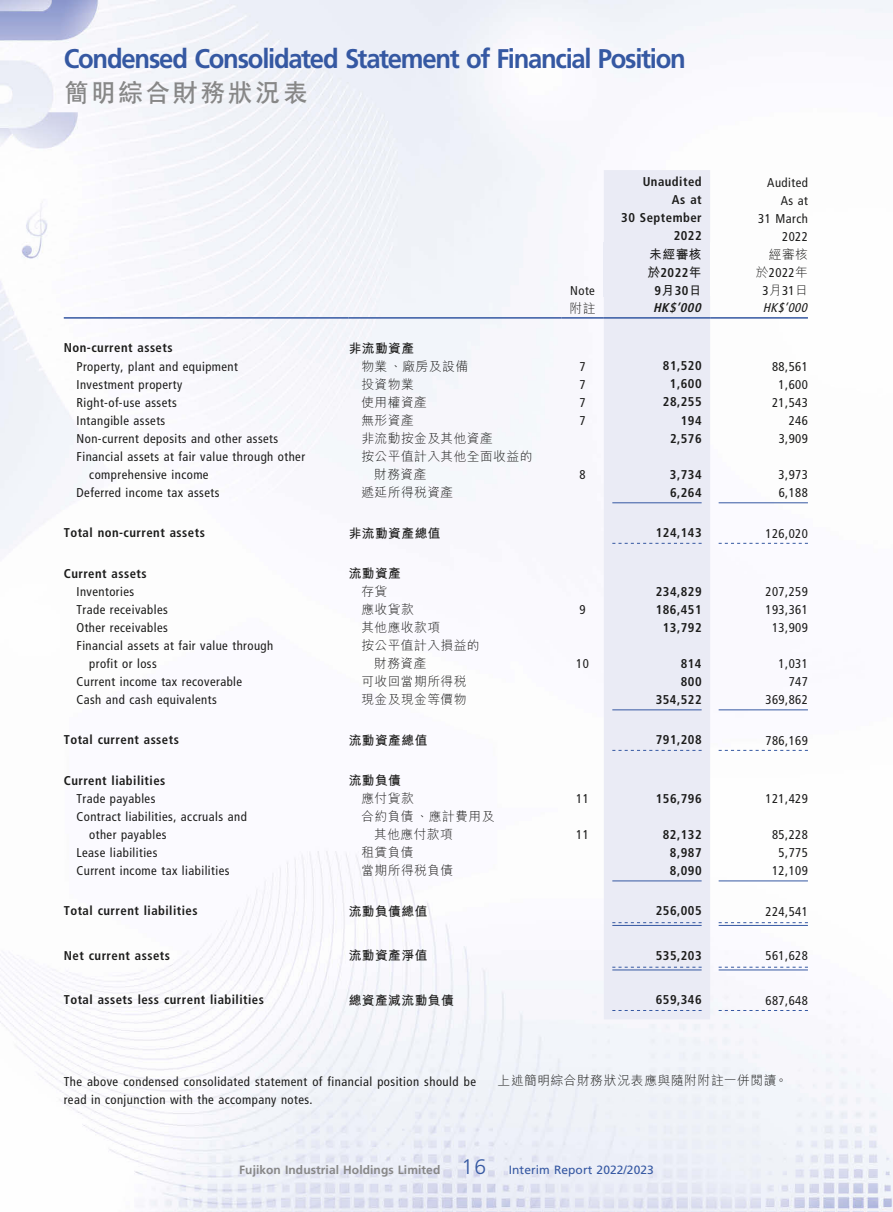
<style>
.page{position:relative;width:893px;height:1212px;background:#fff}
.page>*{position:absolute;margin:0;border:0;box-sizing:border-box;transform-origin:0 0}
.t1{font:700 27px "Frutiger LT Std";letter-spacing:-.05em;color:#3558a2;scale:.95 1}
.t2{font:700 25.5px "C Hei 2 HK";letter-spacing:.08em;color:#878787}
.t3{font:condensed 12.75px/18px "Frutiger LT Std";letter-spacing:.035em;color:#1c1c1b}
.t4{font:700 condensed 12.75px/18px "Frutiger LT Std";letter-spacing:.035em;color:#1c1c1b;text-align:right}
.t5{font:300 12.75px/18px "M Hei HK";letter-spacing:.035em;color:#1c1c1b}
.t6{font:700 12.75px "M Hei HK";letter-spacing:.035em;color:#1c1c1b}
.t7{font:italic 700 condensed 12.75px "Frutiger LT Std";color:#1c1c1b}
.t8{font:italic condensed 12.75px "Frutiger LT Std";color:#1c1c1b}
.t9{font:700 12px "Frutiger LT Std";letter-spacing:.005em;color:#878787}
.s1{font-family:"M Hei HK";font-stretch:normal}
.s2{font-family:"M Hei HK";font-weight:300;font-stretch:normal}
.s3{font-weight:300;font-size:21px;color:#3558a2}
.s4{font-weight:400;color:#3558a2}
</style>
<div class="page">
<img style="left:0;top:0;width:893px;height:1212px">
<div style="left:604px;top:170px;width:106px;height:849px;background:#eaebf5"></div>
<div style="left:604px;top:242px;width:106px;height:54px;background:#eaebf5"></div>
<hr style="left:64px;top:317px;width:285px;height:2px;background:#3558a2">
<hr style="left:349px;top:317px;width:212px;height:2px;background:#3558a2">
<hr style="left:561px;top:317px;width:43px;height:2px;background:#3558a2">
<hr style="left:604px;top:317px;width:106px;height:2px;background:#3558a2">
<hr style="left:710px;top:317px;width:98px;height:2px;background:#3558a2">
<hr style="left:612px;top:502px;width:90px;height:1px;background:#3558a2">
<hr style="left:719px;top:502px;width:89px;height:1px;background:#3558a2">
<svg style="left:612px;top:543px;width:90px;height:1px"></svg>
<svg style="left:719px;top:543px;width:89px;height:1px"></svg>
<hr style="left:612px;top:709px;width:90px;height:1px;background:#3558a2">
<hr style="left:719px;top:709px;width:89px;height:1px;background:#3558a2">
<svg style="left:612px;top:750px;width:90px;height:1px"></svg>
<svg style="left:719px;top:750px;width:89px;height:1px"></svg>
<hr style="left:612px;top:880px;width:90px;height:1px;background:#3558a2">
<hr style="left:719px;top:880px;width:89px;height:1px;background:#3558a2">
<svg style="left:612px;top:922px;width:90px;height:1px"></svg>
<hr style="left:612px;top:925px;width:90px;height:1px;background:#3558a2">
<svg style="left:719px;top:922px;width:89px;height:1px"></svg>
<hr style="left:719px;top:925px;width:89px;height:1px;background:#3558a2">
<svg style="left:612px;top:967px;width:90px;height:1px"></svg>
<hr style="left:612px;top:969px;width:90px;height:1px;background:#3558a2">
<svg style="left:719px;top:967px;width:89px;height:1px"></svg>
<hr style="left:719px;top:969px;width:89px;height:1px;background:#3558a2">
<svg style="left:612px;top:1010px;width:90px;height:1px"></svg>
<svg style="left:719px;top:1010px;width:89px;height:1px"></svg>
<h1 class="t1" style="left:64px;top:43px;width:656px">Condensed Consolidated Statement of Financial Position</h1>
<h2 class="t2" style="left:64px;top:74px;width:246px">簡明綜合財務狀況表</h2>
<p class="t3" style="left:570px;top:281px;width:26px">Note</p>
<p class="t4" style="left:621px;top:173px;width:82px">Unaudited<br>As at<br>30 September<br>2022</p>
<p class="t3" style="left:758px;top:173px;width:51px;text-align:right">Audited<br>As at<br>31 March<br>2022</p>
<p class="t6" style="left:649px;top:245px;width:54px">未經審核</p>
<p class="t4" style="left:647px;top:263px;width:56px;text-align:center"><span class="s1">於</span>2022<span class="s1">年<br></span>9<span class="s1">月</span>30<span class="s1">日</span></p>
<p class="t5" style="left:769px;top:244px;width:41px">經審核</p>
<p class="t3" style="left:756px;top:263px;width:54px;text-align:center"><span class="s2">於</span>2022<span class="s2">年<br></span>3<span class="s2">月</span>31<span class="s2">日</span></p>
<p class="t5" style="left:570px;top:298px;width:27px">附註</p>
<p class="t7" style="left:653px;top:300px;width:53px">HK$’000</p>
<p class="t8" style="left:763px;top:300px;width:49px">HK$’000</p>
<p class="t4" style="left:64px;top:339px;width:110px">Non-current assets</p>
<p class="t6" style="left:349px;top:339px;width:67px">非流動資產</p>
<p class="t3" style="left:77px;top:358px;width:163px">Property, plant and equipment</p>
<p class="t5" style="left:361px;top:357px;width:108px">物業、廠房及設備</p>
<p class="t3" style="left:579px;top:358px;width:8px">7</p>
<p class="t4" style="left:663px;top:357px;width:40px">81,520</p>
<p class="t3" style="left:772px;top:358px;width:37px">88,561</p>
<p class="t3" style="left:77px;top:376px;width:107px">Investment property</p>
<p class="t5" style="left:361px;top:375px;width:54px">投資物業</p>
<p class="t3" style="left:579px;top:376px;width:8px">7</p>
<p class="t4" style="left:670px;top:375px;width:33px">1,600</p>
<p class="t3" style="left:779px;top:376px;width:31px">1,600</p>
<p class="t3" style="left:77px;top:394px;width:102px">Right-of-use assets</p>
<p class="t5" style="left:361px;top:393px;width:67px">使用權資產</p>
<p class="t3" style="left:579px;top:394px;width:8px">7</p>
<p class="t4" style="left:663px;top:393px;width:40px">28,255</p>
<p class="t3" style="left:772px;top:394px;width:37px">21,543</p>
<p class="t3" style="left:77px;top:412px;width:90px">Intangible assets</p>
<p class="t5" style="left:361px;top:411px;width:54px">無形資產</p>
<p class="t3" style="left:579px;top:412px;width:8px">7</p>
<p class="t4" style="left:681px;top:411px;width:22px">194</p>
<p class="t3" style="left:789px;top:412px;width:21px">246</p>
<p class="t3" style="left:77px;top:430px;width:203px">Non-current deposits and other assets</p>
<p class="t5" style="left:361px;top:429px;width:133px">非流動按金及其他資產</p>
<p class="t4" style="left:670px;top:429px;width:33px">2,576</p>
<p class="t3" style="left:779px;top:430px;width:31px">3,909</p>
<p class="t3" style="left:89px;top:448px;width:217px;text-indent:-13px">Financial assets at fair value through other comprehensive income</p>
<p class="t5" style="left:374px;top:447px;width:160px;text-indent:-13px">按公平值計入其他全面收益的財務資產</p>
<p class="t3" style="left:579px;top:466px;width:8px">8</p>
<p class="t4" style="left:670px;top:465px;width:33px">3,734</p>
<p class="t3" style="left:779px;top:466px;width:31px">3,973</p>
<p class="t3" style="left:77px;top:484px;width:144px">Deferred income tax assets</p>
<p class="t5" style="left:361px;top:483px;width:93px">遞延所得稅資產</p>
<p class="t4" style="left:670px;top:483px;width:33px">6,264</p>
<p class="t3" style="left:779px;top:484px;width:31px">6,188</p>
<p class="t4" style="left:64px;top:524px;width:143px">Total non-current assets</p>
<p class="t6" style="left:349px;top:524px;width:94px">非流動資產總值</p>
<p class="t4" style="left:656px;top:524px;width:47px">124,143</p>
<p class="t3" style="left:765px;top:524px;width:44px">126,020</p>
<p class="t4" style="left:64px;top:564px;width:84px">Current assets</p>
<p class="t6" style="left:349px;top:564px;width:54px">流動資產</p>
<p class="t3" style="left:77px;top:583px;width:59px">Inventories</p>
<p class="t5" style="left:361px;top:582px;width:27px">存貨</p>
<p class="t4" style="left:656px;top:582px;width:47px">234,829</p>
<p class="t3" style="left:765px;top:583px;width:44px">207,259</p>
<p class="t3" style="left:77px;top:601px;width:93px">Trade receivables</p>
<p class="t5" style="left:361px;top:600px;width:54px">應收貨款</p>
<p class="t3" style="left:579px;top:601px;width:8px">9</p>
<p class="t4" style="left:656px;top:600px;width:47px">186,451</p>
<p class="t3" style="left:765px;top:601px;width:44px">193,361</p>
<p class="t3" style="left:77px;top:619px;width:93px">Other receivables</p>
<p class="t5" style="left:361px;top:618px;width:80px">其他應收款項</p>
<p class="t4" style="left:663px;top:618px;width:40px">13,792</p>
<p class="t3" style="left:772px;top:619px;width:37px">13,909</p>
<p class="t3" style="left:89px;top:637px;width:186px;text-indent:-13px">Financial assets at fair value through profit or loss</p>
<p class="t5" style="left:374px;top:636px;width:107px;text-indent:-13px">按公平值計入損益的財務資產</p>
<p class="t3" style="left:576px;top:655px;width:14px">10</p>
<p class="t4" style="left:681px;top:654px;width:22px">814</p>
<p class="t3" style="left:779px;top:655px;width:31px">1,031</p>
<p class="t3" style="left:77px;top:673px;width:167px">Current income tax recoverable</p>
<p class="t5" style="left:361px;top:672px;width:107px">可收回當期所得稅</p>
<p class="t4" style="left:681px;top:672px;width:22px">800</p>
<p class="t3" style="left:789px;top:673px;width:21px">747</p>
<p class="t3" style="left:77px;top:691px;width:142px">Cash and cash equivalents</p>
<p class="t5" style="left:361px;top:690px;width:107px">現金及現金等價物</p>
<p class="t4" style="left:656px;top:690px;width:47px">354,522</p>
<p class="t3" style="left:765px;top:691px;width:44px">369,862</p>
<p class="t4" style="left:64px;top:731px;width:117px">Total current assets</p>
<p class="t6" style="left:349px;top:731px;width:80px">流動資產總值</p>
<p class="t4" style="left:656px;top:731px;width:47px">791,208</p>
<p class="t3" style="left:765px;top:731px;width:44px">786,169</p>
<p class="t4" style="left:64px;top:771px;width:103px">Current liabilities</p>
<p class="t6" style="left:349px;top:771px;width:54px">流動負債</p>
<p class="t3" style="left:77px;top:790px;width:80px">Trade payables</p>
<p class="t5" style="left:361px;top:789px;width:54px">應付貨款</p>
<p class="t3" style="left:576px;top:790px;width:14px">11</p>
<p class="t4" style="left:656px;top:789px;width:47px">156,796</p>
<p class="t3" style="left:765px;top:790px;width:44px">121,429</p>
<p class="t3" style="left:89px;top:808px;width:159px;text-indent:-13px">Contract liabilities, accruals and other payables</p>
<p class="t5" style="left:374px;top:807px;width:122px;text-indent:-13px">合約負債、應計費用及其他應付款項</p>
<p class="t3" style="left:576px;top:826px;width:14px">11</p>
<p class="t4" style="left:663px;top:825px;width:40px">82,132</p>
<p class="t3" style="left:772px;top:826px;width:37px">85,228</p>
<p class="t3" style="left:77px;top:844px;width:82px">Lease liabilities</p>
<p class="t5" style="left:361px;top:843px;width:54px">租賃負債</p>
<p class="t4" style="left:670px;top:843px;width:33px">8,987</p>
<p class="t3" style="left:779px;top:844px;width:31px">5,775</p>
<p class="t3" style="left:77px;top:862px;width:154px">Current income tax liabilities</p>
<p class="t5" style="left:361px;top:861px;width:93px">當期所得稅負債</p>
<p class="t4" style="left:670px;top:861px;width:33px">8,090</p>
<p class="t3" style="left:772px;top:862px;width:37px">12,109</p>
<p class="t4" style="left:64px;top:902px;width:135px">Total current liabilities</p>
<p class="t6" style="left:349px;top:902px;width:80px">流動負債總值</p>
<p class="t4" style="left:656px;top:902px;width:47px">256,005</p>
<p class="t3" style="left:765px;top:902px;width:44px">224,541</p>
<p class="t4" style="left:64px;top:946px;width:108px">Net current assets</p>
<p class="t6" style="left:349px;top:946px;width:80px">流動資產淨值</p>
<p class="t4" style="left:656px;top:946px;width:47px">535,203</p>
<p class="t3" style="left:765px;top:947px;width:44px">561,628</p>
<p class="t4" style="left:64px;top:991px;width:202px">Total assets less current liabilities</p>
<p class="t6" style="left:349px;top:991px;width:107px">總資產減流動負債</p>
<p class="t4" style="left:656px;top:991px;width:47px">659,346</p>
<p class="t3" style="left:765px;top:991px;width:44px">687,648</p>
<p class="t3" style="left:64px;top:1072px;width:414px">The above condensed consolidated statement of financial position should be read in conjunction with the accompany notes.</p>
<p class="t5" style="left:497px;top:1071px;width:292px">上述簡明綜合財務狀況表應與隨附附註一併閱讀。</p>
<p class="t9" style="left:239px;top:1163px;width:416px">Fujikon Industrial Holdings Limited <span class="s3">16</span> <span class="s4">Interim Report 2022/2023</span></p>
</div>
